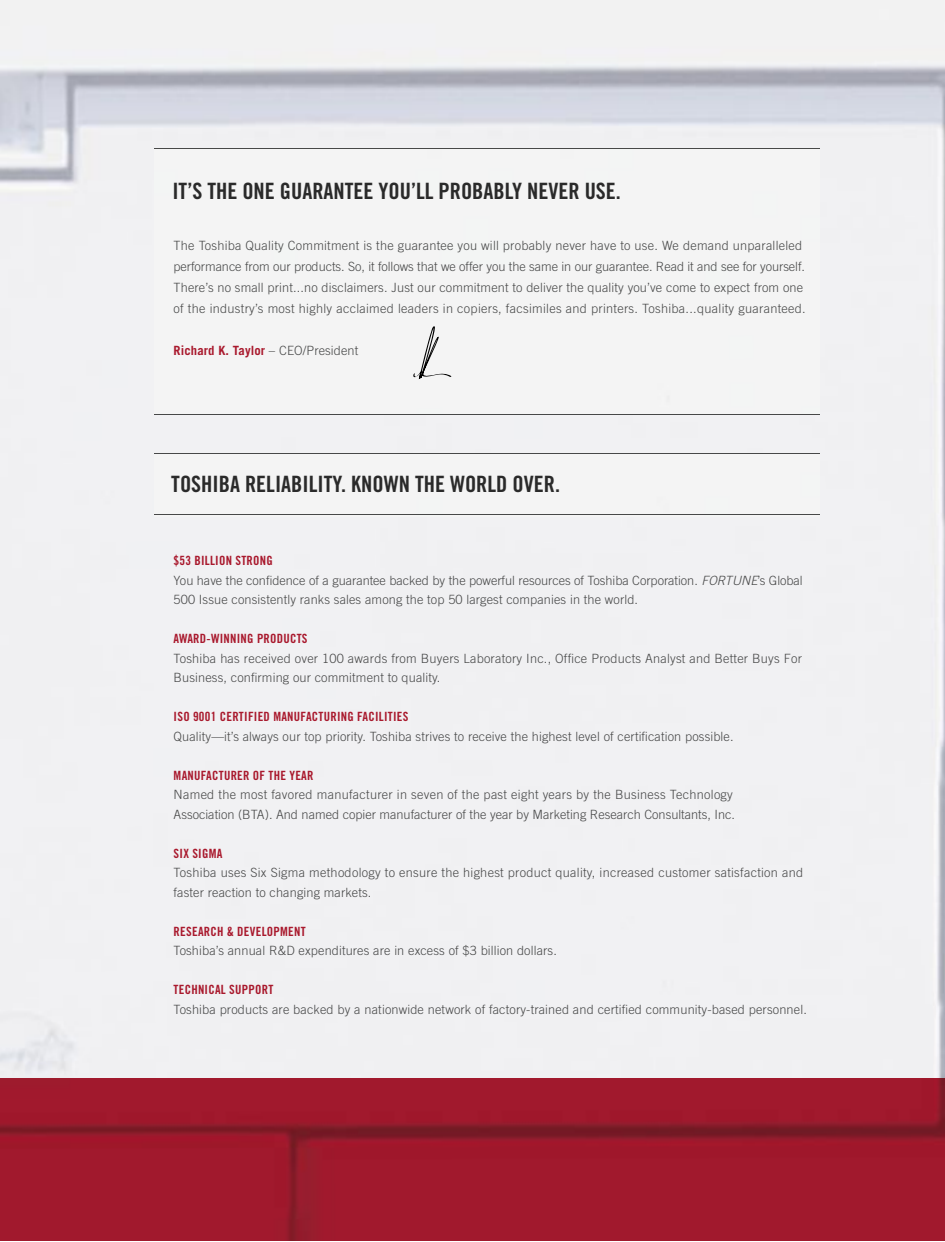
<style>
.page{position:relative;width:945px;height:1242px;background:#fff}
.page>*{position:absolute;margin:0;border:0;box-sizing:border-box;transform-origin:0 0}
.t1{font:22.5px "Trade Gothic Bold Cond Twenty";color:#2a2a2a}
.t2{font:300 12.75px/19.5px "Trade Gothic";letter-spacing:.01em;color:#474848}
.t3{font:700 12.75px "Trade Gothic";letter-spacing:.01em;color:#a9192d}
.s1{font-weight:300;color:#474848}
.s2{font-family:"Trade Gothic Bold Cond Twenty";font-weight:400;color:#a9192d}
.s3{font-style:italic}
</style>
<div class="page">
<img style="left:0;top:0;width:945px;height:1079px">
<img style="left:0;top:1079px;width:945px;height:162px">
<div style="left:154px;top:454px;width:665px;height:61px;background:#f4f4f4"></div>
<hr style="left:154px;top:515px;width:666px;height:1px;background:#474848">
<hr style="left:154px;top:453px;width:666px;height:1px;background:#474848">
<div style="left:154px;top:149px;width:665px;height:265px;background:#f4f4f4"></div>
<hr style="left:154px;top:414px;width:666px;height:1px;background:#474848">
<hr style="left:154px;top:148px;width:666px;height:1px;background:#474848">
<svg style="left:413px;top:326px;width:39px;height:53px"></svg>
<p class="t1" style="left:172px;top:177px;width:450px">IT’S THE ONE GUARANTEE YOU’LL PROBABLY NEVER USE.</p>
<p class="t2" style="left:174px;top:235px;width:634px;line-height:21px">The Toshiba Quality Commitment is the guarantee you will probably never have to use. We demand unparalleled performance from our products. So, it follows that we offer you the same in our guarantee. Read it and see for yourself.<br>There’s no small print...no disclaimers. Just our commitment to deliver the quality you’ve come to expect from one of the industry’s most highly acclaimed leaders in copiers, facsimiles and printers. Toshiba...quality guaranteed.</p>
<p class="t3" style="left:174px;top:342px;width:186px">Richard K. Taylor <span class="s1">– CEO/President</span></p>
<p class="t1" style="left:171px;top:470px;width:390px">TOSHIBA RELIABILITY. KNOWN THE WORLD OVER.</p>
<p class="t2" style="left:174px;top:551px;width:631px"><span class="s2">$53 BILLION STRONG<br></span>You have the confidence of a guarantee backed by the powerful resources of Toshiba Corporation. <span class="s3">FORTUNE</span>’s Global<br>500 Issue consistently ranks sales among the top 50 largest companies in the world.</p>
<p class="t2" style="left:174px;top:629px;width:630px"><span class="s2">AWARD-WINNING PRODUCTS<br></span>Toshiba has received over 100 awards from Buyers Laboratory Inc., Office Products Analyst and Better Buys For<br>Business, confirming our commitment to quality.</p>
<p class="t2" style="left:174px;top:707px;width:562px"><span class="s2">ISO 9001 CERTIFIED MANUFACTURING FACILITIES<br></span>Quality—it’s always our top priority. Toshiba strives to receive the highest level of certification possible.</p>
<p class="t2" style="left:174px;top:766px;width:563px"><span class="s2">MANUFACTURER OF THE YEAR<br></span>Named the most favored manufacturer in seven of the past eight years by the Business Technology<br>Association (BTA). And named copier manufacturer of the year by Marketing Research Consultants, Inc.</p>
<p class="t2" style="left:174px;top:844px;width:631px"><span class="s2">SIX SIGMA<br></span>Toshiba uses Six Sigma methodology to ensure the highest product quality, increased customer satisfaction and faster reaction to changing markets.</p>
<p class="t2" style="left:174px;top:922px;width:385px"><span class="s2">RESEARCH &amp; DEVELOPMENT<br></span>Toshiba’s annual R&amp;D expenditures are in excess of $3 billion dollars.</p>
<p class="t2" style="left:174px;top:980px;width:635px"><span class="s2">TECHNICAL SUPPORT<br></span>Toshiba products are backed by a nationwide network of factory-trained and certified community-based personnel.</p>
</div>
